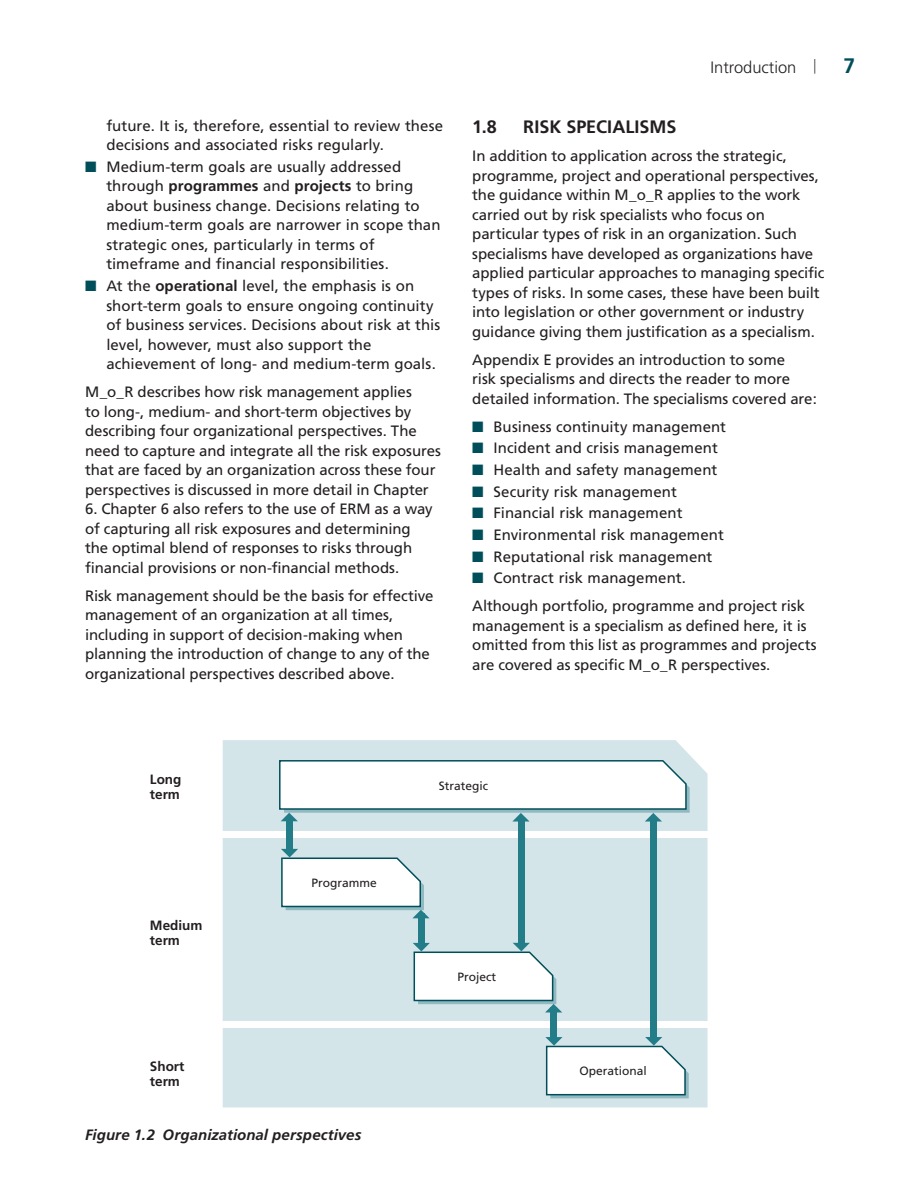
<style>
.page{position:relative;width:919px;height:1191px;background:#fff}
.page>*{position:absolute;margin:0;border:0;box-sizing:border-box;transform-origin:0 0}
.t1{font:700 21px "Frutiger";color:#004e59}
.t2{font:700 18px "Frutiger";color:#231f20}
.t3{font:300 16.5px "Frutiger";color:#231f20}
.t4{font:15px/19.5px "Frutiger";letter-spacing:-.005em;color:#231f20}
.t5{font:italic 700 15px "Frutiger";letter-spacing:.005em;color:#231f20}
.t6{font:700 13.5px/15px "Frutiger";color:#231f20}
.t7{font:12px "Frutiger";color:#231f20}
.s1{color:#004e59}
.s2{font-weight:700}
</style>
<div class="page">
<div style="left:223px;top:740px;width:484px;height:367px;background:#d4e5e9"></div>
<div style="left:180px;top:831px;width:527px;height:6px;background:#fff"></div>
<div style="left:180px;top:1021px;width:527px;height:7px;background:#fff"></div>
<div style="left:518px;top:819px;width:6px;height:123px;background:#227d89"></div>
<div style="left:650px;top:820px;width:7px;height:217px;background:#227d89"></div>
<svg style="left:278px;top:759px;width:411px;height:62px"></svg>
<div style="left:286px;top:819px;width:7px;height:33px;background:#227d89"></div>
<svg style="left:280px;top:849px;width:149px;height:69px"></svg>
<div style="left:417px;top:913px;width:7px;height:33px;background:#227d89"></div>
<svg style="left:412px;top:942px;width:150px;height:70px"></svg>
<div style="left:550px;top:1007px;width:7px;height:33px;background:#227d89"></div>
<svg style="left:545px;top:1037px;width:143px;height:61px"></svg>
<p class="t4" style="left:106px;top:116px;width:338px">future. It is, therefore, essential to review these decisions and associated risks regularly.</p>
<p class="t4" style="left:106px;top:157px;width:335px;text-indent:-21px"><span class="s1">■</span> Medium-term goals are usually addressed through <span class="s2">programmes</span> and <span class="s2">projects</span> to bring about business change. Decisions relating to medium-term goals are narrower in scope than strategic ones, particularly in terms of timeframe and financial responsibilities.</p>
<p class="t4" style="left:106px;top:276px;width:335px;text-indent:-21px"><span class="s1">■</span> At the <span class="s2">operational</span> level, the emphasis is on short-term goals to ensure ongoing continuity of business services. Decisions about risk at this level, however, must also support the achievement of long- and medium-term goals.</p>
<p class="t4" style="left:85px;top:382px;width:357px">M_o_R describes how risk management applies<br>to long-, medium- and short-term objectives by describing four organizational perspectives. The need to capture and integrate all the risk exposures that are faced by an organization across these four perspectives is discussed in more detail in Chapter</p>
<p class="t4" style="left:85px;top:499px;width:349px">6. Chapter 6 also refers to the use of ERM as a way of capturing all risk exposures and determining the optimal blend of responses to risks through financial provisions or non-financial methods.</p>
<p class="t4" style="left:85px;top:585px;width:350px">Risk management should be the basis for effective management of an organization at all times, including in support of decision-making when planning the introduction of change to any of the organizational perspectives described above.</p>
<p class="t3" style="left:710px;top:58px;width:108px">Introduction <sup>|</sup></p>
<h1 class="t1" style="left:843px;top:53px;width:13px">7</h1>
<p class="t2" style="left:472px;top:116px;width:26px">1.8</p>
<p class="t2" style="left:523px;top:116px;width:63px">Risk speciali</p>
<p class="t2" style="left:639px;top:116px;width:38px">sms</p>
<p class="t4" style="left:472px;top:146px;width:354px">In addition to application across the strategic, programme, project and operational perspectives, the guidance within M_o_R applies to the work carried out by risk specialists who focus on particular types of risk in an organization. Such specialisms have developed as organizations have applied particular approaches to managing specific types of risks. In some cases, these have been built into legislation or other government or industry guidance giving them justification as a specialism.</p>
<p class="t4" style="left:472px;top:349px;width:346px">Appendix E provides an introduction to some<br>risk specialisms and directs the reader to more detailed information. The specialisms covered are:</p>
<p class="t4" style="left:472px;top:416px;width:255px"><span class="s1">■</span> Business continuity management</p>
<p class="t4" style="left:472px;top:438px;width:247px"><span class="s1">■</span> Incident and crisis management</p>
<p class="t4" style="left:472px;top:460px;width:247px"><span class="s1">■</span> Health and safety management</p>
<p class="t4" style="left:472px;top:481px;width:206px"><span class="s1">■</span> Security risk management</p>
<p class="t4" style="left:472px;top:503px;width:212px"><span class="s1">■</span> Financial risk management</p>
<p class="t4" style="left:472px;top:525px;width:253px"><span class="s1">■</span> Environmental risk management</p>
<p class="t4" style="left:472px;top:546px;width:242px"><span class="s1">■</span> Reputational risk management</p>
<p class="t4" style="left:472px;top:564px;width:334px;line-height:28px"><span class="s1">■</span> Contract risk management.<br>Although portfolio, programme and project risk</p>
<p class="t4" style="left:472px;top:615px;width:346px">management is a specialism as defined here, it is omitted from this list as programmes and projects are covered as specific M_o_R perspectives.</p>
<p class="t6" style="left:150px;top:771px;width:33px">Long term</p>
<p class="t6" style="left:150px;top:917px;width:54px">Medium term</p>
<p class="t6" style="left:150px;top:1059px;width:36px">Short term</p>
<p class="t7" style="left:311px;top:876px;width:67px">Programme</p>
<p class="t5" style="left:85px;top:1126px;width:278px">Figure 1.2 Organizational perspectives</p>
<p class="t7" style="left:439px;top:778px;width:51px">Strategic</p>
<p class="t7" style="left:457px;top:970px;width:40px">Project</p>
<p class="t7" style="left:579px;top:1064px;width:69px">Operational</p>
</div>
